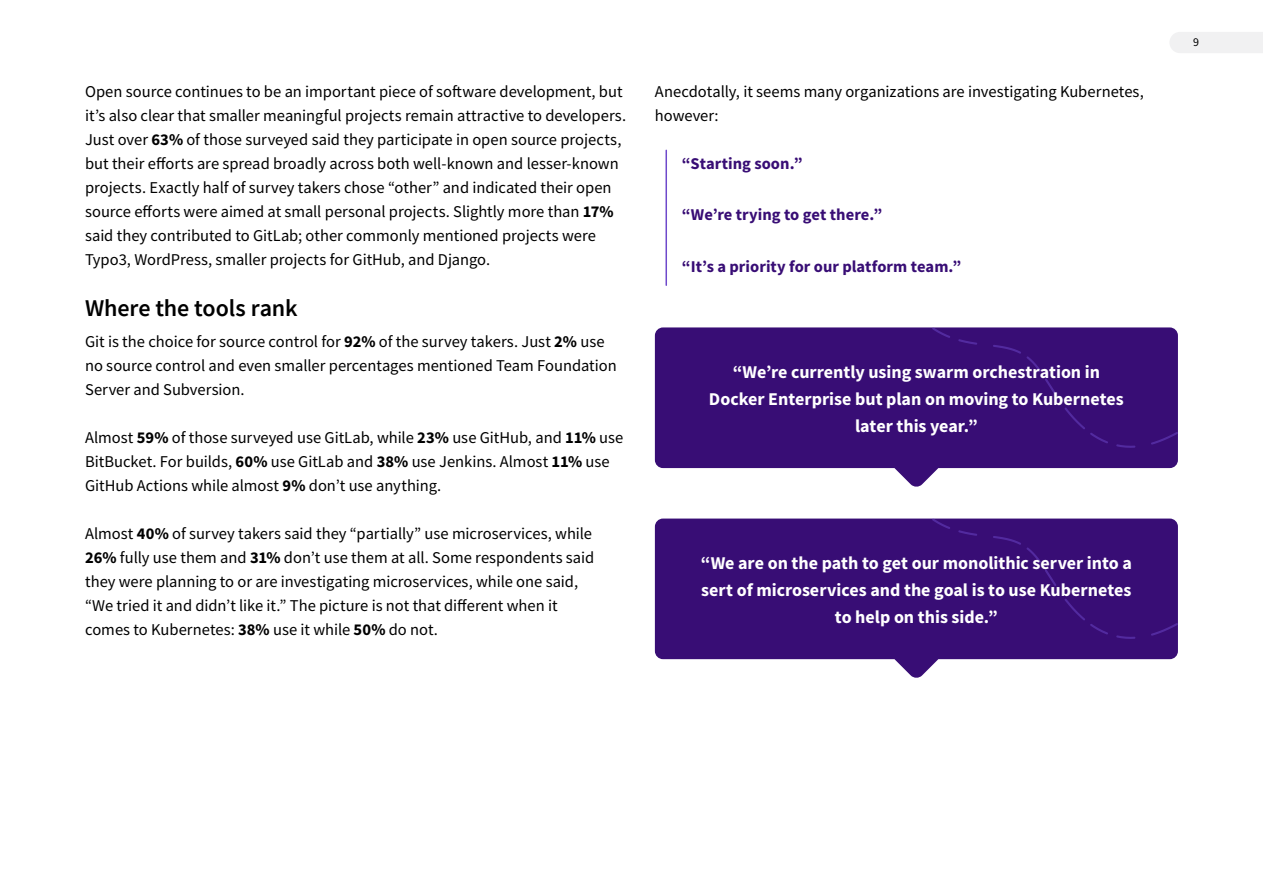
<style>
.page{position:relative;width:1263px;height:893px;background:#fff}
.page>*{position:absolute;margin:0;border:0;box-sizing:border-box;transform-origin:0 0}
.t1{font:600 24px "Source Sans Pro";letter-spacing:-.005em;color:#000}
.t2{font:700 18px/27px "Source Sans Pro";color:#fff;text-align:center}
.t3{font:16.5px/24px "Source Sans Pro";color:#000}
.t4{font:700 16.5px "Source Sans Pro";letter-spacing:.005em;color:#380d75}
.t5{font:12px "Source Sans Variable";color:#000}
.s1{font-weight:700}
</style>
<div class="page">
<svg style="left:655px;top:327px;width:523px;height:160px;fill:#380d75"></svg>
<svg style="left:655px;top:519px;width:523px;height:159px;fill:#380d75"></svg>
<div style="left:932px;top:327px;width:246px;height:121px;background:#380d75"></div>
<div style="left:932px;top:518px;width:246px;height:121px;background:#380d75"></div>
<hr style="left:665px;top:150px;width:2px;height:135px;background:#6e49cb">
<div style="left:1170px;top:32px;width:93px;height:21px;background:#f1f1f2"></div>
<p class="t3" style="left:85px;top:80px;width:543px">Open source continues to be an important piece of software development, but it’s also clear that smaller meaningful projects remain attractive to developers.<br>Just over <span class="s1">63%</span> of those surveyed said they participate in open source projects, but their efforts are spread broadly across both well-known and lesser-known projects. Exactly half of survey takers chose “other” and indicated their open source efforts were aimed at small personal projects. Slightly more than <span class="s1">17% </span>said they contributed to GitLab; other commonly mentioned projects were Typo3, WordPress, smaller projects for GitHub, and Django.</p>
<h1 class="t1" style="left:85px;top:293px;width:214px">Where the tools rank</h1>
<p class="t3" style="left:85px;top:330px;width:533px">Git is the choice for source control for <span class="s1">92%</span> of the survey takers. Just <span class="s1">2%</span> use no source control and even smaller percentages mentioned Team Foundation<br>Server and Subversion.</p>
<p class="t3" style="left:85px;top:426px;width:540px">Almost <span class="s1">59%</span> of those surveyed use GitLab, while <span class="s1">23%</span> use GitHub, and <span class="s1">11%</span> use<br>BitBucket. For builds, <span class="s1">60%</span> use GitLab and <span class="s1">38%</span> use Jenkins. Almost <span class="s1">11%</span> use<br>GitHub Actions while almost <span class="s1">9%</span> don’t use anything.</p>
<p class="t3" style="left:85px;top:522px;width:511px">Almost <span class="s1">40%</span> of survey takers said they “partially” use microservices, while <span class="s1">26%</span> fully use them and <span class="s1">31%</span> don’t use them at all. Some respondents said they were planning to or are investigating microservices, while one said, “We tried it and didn’t like it.” The picture is not that different when it comes to Kubernetes: <span class="s1">38%</span> use it while <span class="s1">50%</span> do not.</p>
<p class="t3" style="left:655px;top:80px;width:490px">Anecdotally, it seems many organizations are investigating Kubernetes, however:</p>
<p class="t4" style="left:682px;top:153px;width:122px">“Starting soon.”</p>
<p class="t4" style="left:682px;top:204px;width:202px">“We’re trying to get there.”</p>
<p class="t4" style="left:682px;top:255px;width:281px">“It’s a priority for our platform team.”</p>
<p class="t2" style="left:709px;top:358px;width:416px">“We’re currently using swarm orchestration in<br>Docker Enterprise but plan on moving to Kubernetes later this year.”</p>
<p class="t2" style="left:701px;top:549px;width:432px">“We are on the path to get our monolithic server into a sert of microservices and the goal is to use Kubernetes to help on this side.”</p>
<p class="t5" style="left:1193px;top:35px;width:7px">9</p>
</div>
